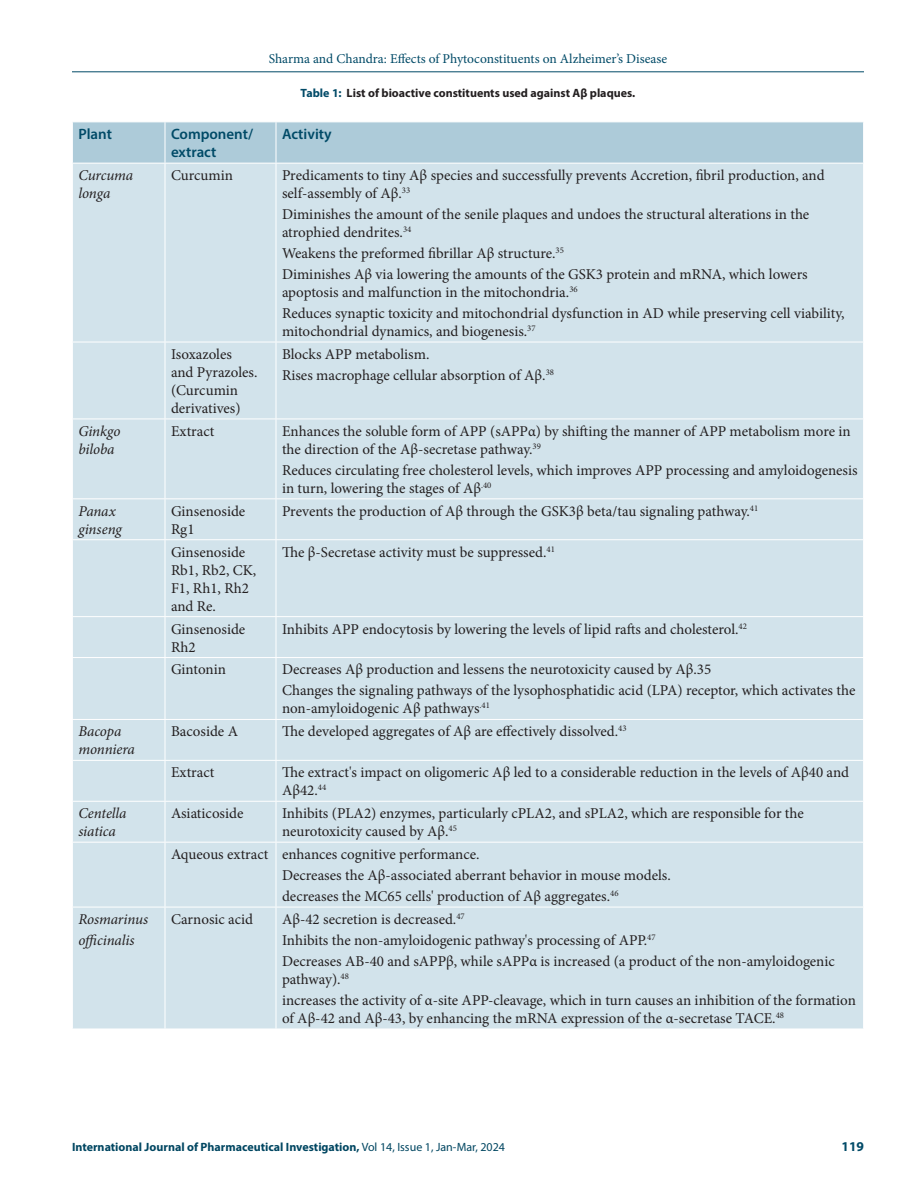
<style>
.page{position:relative;width:918px;height:1188px;background:#fff}
.page>*{position:absolute;margin:0;border:0;box-sizing:border-box;transform-origin:0 0}
.Table_Body{font:15px/18px "Minion Pro";color:#231f20}
.Table_Body-2{font:italic 15px/18px "Minion Pro";letter-spacing:-.005em;color:#231f20}
.Table_Header{font:600 15px/18px "Myriad Pro";color:#004a67}
.t1{font:13.5px "Minion Pro";color:#004a67}
.t2{font:700 13.5px "Myriad Pro";color:#004a67}
.t3{font:700 12px "Myriad Pro";color:#004661}
.Table_Caption{font:700 12px "Myriad Pro";color:#231f20}
.s1{color:#004a67}
.s2{font-weight:400}
</style>
<div class="page">
<hr style="left:72px;top:72px;width:792px;height:1px;background:#004a67">
<div style="left:73px;top:122px;width:790px;height:41px;background:#adcbd9"></div>
<div style="left:73px;top:164px;width:790px;height:865px;background:#d2e3eb"></div>
<hr style="left:165px;top:163px;width:1px;height:179px;background:#fff">
<hr style="left:276px;top:163px;width:1px;height:179px;background:#fff">
<hr style="left:72px;top:342px;width:93px;height:1px;background:#fff">
<hr style="left:165px;top:342px;width:111px;height:1px;background:#fff">
<hr style="left:165px;top:342px;width:1px;height:77px;background:#fff">
<hr style="left:276px;top:342px;width:588px;height:1px;background:#fff">
<hr style="left:276px;top:342px;width:1px;height:77px;background:#fff">
<hr style="left:72px;top:419px;width:93px;height:1px;background:#fff">
<hr style="left:165px;top:419px;width:111px;height:1px;background:#fff">
<hr style="left:165px;top:419px;width:1px;height:79px;background:#fff">
<hr style="left:276px;top:419px;width:588px;height:1px;background:#fff">
<hr style="left:276px;top:419px;width:1px;height:79px;background:#fff">
<hr style="left:72px;top:498px;width:93px;height:1px;background:#fff">
<hr style="left:165px;top:498px;width:111px;height:1px;background:#fff">
<hr style="left:165px;top:499px;width:1px;height:40px;background:#fff">
<hr style="left:276px;top:498px;width:588px;height:1px;background:#fff">
<hr style="left:276px;top:499px;width:1px;height:40px;background:#fff">
<hr style="left:72px;top:539px;width:93px;height:1px;background:#fff">
<hr style="left:165px;top:539px;width:111px;height:1px;background:#fff">
<hr style="left:165px;top:540px;width:1px;height:76px;background:#fff">
<hr style="left:276px;top:539px;width:588px;height:1px;background:#fff">
<hr style="left:276px;top:540px;width:1px;height:76px;background:#fff">
<hr style="left:72px;top:616px;width:93px;height:1px;background:#fff">
<hr style="left:165px;top:616px;width:111px;height:1px;background:#fff">
<hr style="left:165px;top:617px;width:1px;height:40px;background:#fff">
<hr style="left:276px;top:616px;width:588px;height:1px;background:#fff">
<hr style="left:276px;top:617px;width:1px;height:40px;background:#fff">
<hr style="left:72px;top:657px;width:93px;height:1px;background:#fff">
<hr style="left:165px;top:657px;width:111px;height:1px;background:#fff">
<hr style="left:165px;top:658px;width:1px;height:61px;background:#fff">
<hr style="left:276px;top:657px;width:588px;height:1px;background:#fff">
<hr style="left:276px;top:658px;width:1px;height:61px;background:#fff">
<hr style="left:72px;top:719px;width:93px;height:1px;background:#fff">
<hr style="left:165px;top:719px;width:111px;height:1px;background:#fff">
<hr style="left:165px;top:720px;width:1px;height:40px;background:#fff">
<hr style="left:276px;top:719px;width:588px;height:1px;background:#fff">
<hr style="left:276px;top:720px;width:1px;height:40px;background:#fff">
<hr style="left:72px;top:760px;width:93px;height:1px;background:#fff">
<hr style="left:165px;top:760px;width:111px;height:1px;background:#fff">
<hr style="left:165px;top:761px;width:1px;height:40px;background:#fff">
<hr style="left:276px;top:760px;width:588px;height:1px;background:#fff">
<hr style="left:276px;top:761px;width:1px;height:40px;background:#fff">
<hr style="left:72px;top:801px;width:93px;height:1px;background:#fff">
<hr style="left:165px;top:801px;width:111px;height:1px;background:#fff">
<hr style="left:165px;top:802px;width:1px;height:40px;background:#fff">
<hr style="left:276px;top:801px;width:588px;height:1px;background:#fff">
<hr style="left:276px;top:802px;width:1px;height:40px;background:#fff">
<hr style="left:72px;top:842px;width:93px;height:1px;background:#fff">
<hr style="left:165px;top:842px;width:111px;height:1px;background:#fff">
<hr style="left:165px;top:843px;width:1px;height:64px;background:#fff">
<hr style="left:276px;top:842px;width:588px;height:1px;background:#fff">
<hr style="left:276px;top:843px;width:1px;height:64px;background:#fff">
<hr style="left:165px;top:122px;width:1px;height:41px;background:#fff">
<hr style="left:276px;top:122px;width:1px;height:41px;background:#fff">
<hr style="left:72px;top:907px;width:93px;height:1px;background:#fff">
<hr style="left:165px;top:907px;width:111px;height:1px;background:#fff">
<hr style="left:165px;top:907px;width:1px;height:122px;background:#fff">
<hr style="left:276px;top:907px;width:588px;height:1px;background:#fff">
<hr style="left:276px;top:907px;width:1px;height:122px;background:#fff">
<p class="t1" style="left:269px;top:50px;width:400px">Sharma and Chandra: Effects of Phytoconstituents on Alzheimer’s Disease</p>
<p class="Table_Caption" style="left:301px;top:85px;width:336px"><span class="s1">Table 1:</span> List of bioactive constituents used against Aβ plaques.</p>
<p class="Table_Header" style="left:78px;top:125px;width:35px">Plant</p>
<p class="Table_Header" style="left:171px;top:125px;width:84px">Component/ extract</p>
<p class="Table_Header" style="left:282px;top:125px;width:51px">Activity</p>
<p class="Table_Body-2" style="left:78px;top:166px;width:56px">Curcuma longa</p>
<p class="Table_Body" style="left:171px;top:166px;width:64px">Curcumin</p>
<p class="Table_Body" style="left:282px;top:166px;width:544px">Predicaments to tiny Aβ species and successfully prevents Accretion, fibril production, and self-assembly of Aβ.<sup>33</sup></p>
<p class="Table_Body" style="left:282px;top:205px;width:529px">Diminishes the amount of the senile plaques and undoes the structural alterations in the atrophied dendrites.<sup>34</sup></p>
<p class="Table_Body" style="left:282px;top:244px;width:283px">Weakens the preformed fibrillar Aβ structure.<sup>35</sup></p>
<p class="Table_Body" style="left:282px;top:265px;width:527px">Diminishes Aβ via lowering the amounts of the GSK3 protein and mRNA, which lowers apoptosis and malfunction in the mitochondria.<sup>36</sup></p>
<p class="Table_Body" style="left:282px;top:304px;width:564px">Reduces synaptic toxicity and mitochondrial dysfunction in AD while preserving cell viability, mitochondrial dynamics, and biogenesis.<sup>37</sup></p>
<p class="Table_Body" style="left:171px;top:345px;width:88px">Isoxazoles and Pyrazoles. (Curcumin derivatives)</p>
<p class="Table_Body" style="left:282px;top:345px;width:149px">Blocks APP metabolism.</p>
<p class="Table_Body" style="left:282px;top:366px;width:274px">Rises macrophage cellular absorption of Aβ.<sup>38</sup></p>
<p class="Table_Body-2" style="left:78px;top:422px;width:44px">Ginkgo biloba</p>
<p class="Table_Body" style="left:171px;top:422px;width:45px">Extract</p>
<p class="Table_Body" style="left:282px;top:422px;width:570px">Enhances the soluble form of APP (sAPPα) by shifting the manner of APP metabolism more in the direction of the Aβ-secretase pathway.<sup>39</sup></p>
<p class="Table_Body" style="left:282px;top:461px;width:577px">Reduces circulating free cholesterol levels, which improves APP processing and amyloidogenesis in turn, lowering the stages of Aβ<sup>.40</sup></p>
<p class="Table_Body-2" style="left:78px;top:502px;width:45px">Panax ginseng</p>
<p class="Table_Body" style="left:171px;top:502px;width:76px">Ginsenoside<br>Rg1</p>
<p class="Table_Body" style="left:282px;top:502px;width:478px">Prevents the production of Aβ through the GSK3β beta/tau signaling pathway.<sup>41</sup></p>
<p class="Table_Body" style="left:171px;top:543px;width:87px">Ginsenoside<br>Rb1, Rb2, CK,<br>F1, Rh1, Rh2 and Re.</p>
<p class="Table_Body" style="left:282px;top:543px;width:274px">The β-Secretase activity must be suppressed.<sup>41</sup></p>
<p class="Table_Body" style="left:171px;top:620px;width:76px">Ginsenoside<br>Rh2</p>
<p class="Table_Body" style="left:282px;top:620px;width:466px">Inhibits APP endocytosis by lowering the levels of lipid rafts and cholesterol.<sup>42</sup></p>
<p class="Table_Body" style="left:171px;top:661px;width:56px">Gintonin</p>
<p class="Table_Body" style="left:282px;top:661px;width:431px">Decreases Aβ production and lessens the neurotoxicity caused by Aβ.35</p>
<p class="Table_Body" style="left:282px;top:682px;width:575px">Changes the signaling pathways of the lysophosphatidic acid (LPA) receptor, which activates the non-amyloidogenic Aβ pathways<sup>.41</sup></p>
<p class="Table_Body-2" style="left:78px;top:723px;width:58px">Bacopa monniera</p>
<p class="Table_Body" style="left:171px;top:723px;width:69px">Bacoside A</p>
<p class="Table_Body" style="left:282px;top:723px;width:346px">The developed aggregates of Aβ are effectively dissolved.<sup>43</sup></p>
<p class="Table_Body" style="left:171px;top:764px;width:45px">Extract</p>
<p class="Table_Body" style="left:282px;top:764px;width:569px">The extract's impact on oligomeric Aβ led to a considerable reduction in the levels of Aβ40 and<br>Aβ42.<sup>44</sup></p>
<p class="Table_Body-2" style="left:78px;top:804px;width:50px">Centella siatica</p>
<p class="Table_Body" style="left:171px;top:804px;width:74px">Asiaticoside</p>
<p class="Table_Body" style="left:282px;top:804px;width:523px">Inhibits (PLA2) enzymes, particularly cPLA2, and sPLA2, which are responsible for the neurotoxicity caused by Aβ.<sup>45</sup></p>
<p class="Table_Body" style="left:171px;top:845px;width:99px">Aqueous extract</p>
<p class="Table_Body" style="left:282px;top:845px;width:199px">enhances cognitive performance.</p>
<p class="Table_Body" style="left:282px;top:866px;width:390px">Decreases the Aβ-associated aberrant behavior in mouse models.</p>
<p class="Table_Body" style="left:282px;top:887px;width:338px">decreases the MC65 cells' production of Aβ aggregates.<sup>46</sup></p>
<p class="Table_Body-2" style="left:78px;top:910px;width:71px">Rosmarinus</p>
<p class="Table_Body-2" style="left:78px;top:931px;width:58px">officinalis</p>
<p class="Table_Body" style="left:171px;top:910px;width:84px">Carnosic acid</p>
<p class="Table_Body" style="left:282px;top:910px;width:184px">Aβ-42 secretion is decreased.<sup>47</sup></p>
<p class="Table_Body" style="left:282px;top:931px;width:375px">Inhibits the non-amyloidogenic pathway's processing of APP.<sup>47</sup></p>
<p class="Table_Body" style="left:282px;top:952px;width:554px">Decreases AB-40 and sAPPβ, while sAPPα is increased (a product of the non-amyloidogenic pathway).<sup>48</sup></p>
<p class="Table_Body" style="left:282px;top:991px;width:575px">increases the activity of α-site APP-cleavage, which in turn causes an inhibition of the formation of Aβ-42 and Aβ-43, by enhancing the mRNA expression of the α-secretase TACE.<sup>48</sup></p>
<p class="t3" style="left:72px;top:1139px;width:435px">International Journal of Pharmaceutical Investigation, <span class="s2">Vol 14, Issue 1, Jan-Mar, 2024</span></p>
<p class="t2" style="left:842px;top:1137px;width:24px">119</p>
</div>
